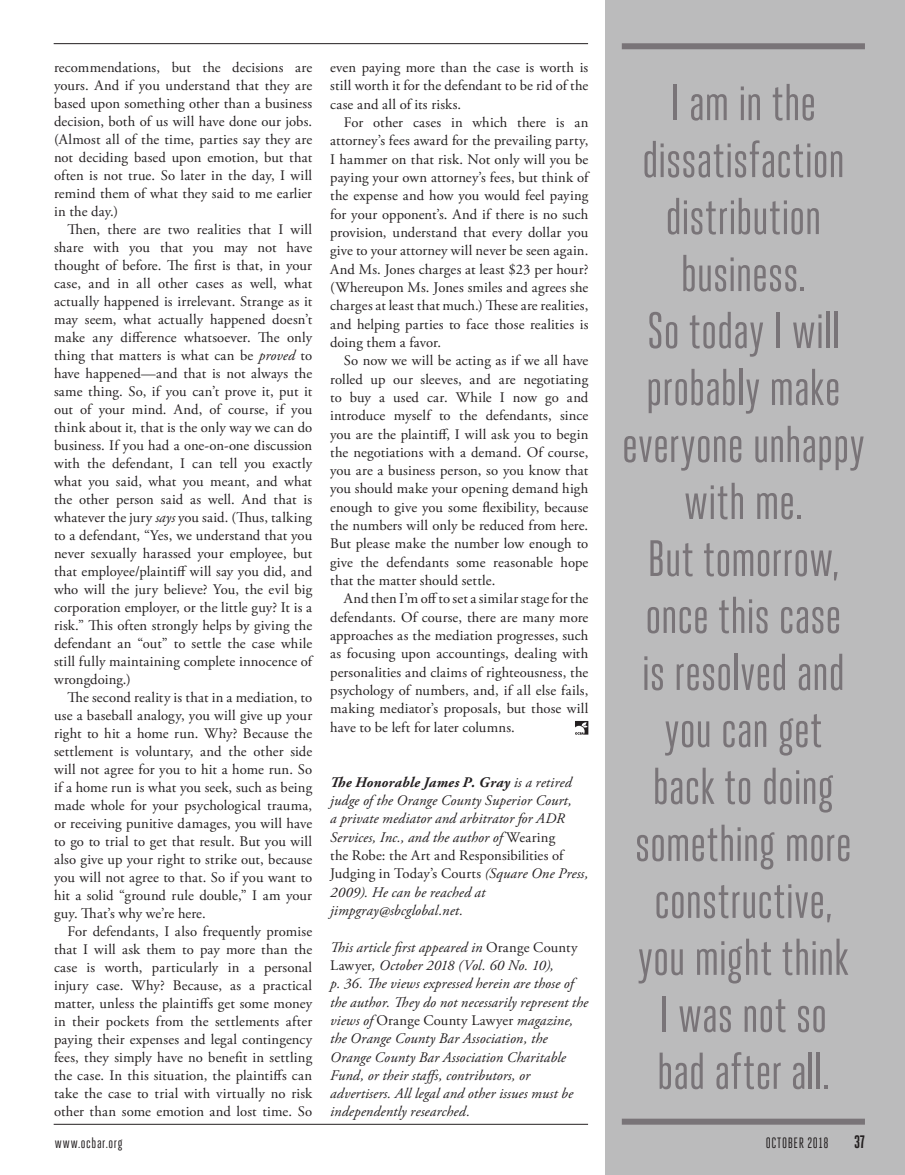
<style>
.page{position:relative;width:905px;height:1175px;background:#fff}
.page>*{position:absolute;margin:0;border:0;box-sizing:border-box;transform-origin:0 0}
.Pull_Quote{font:51px/57px "Heroic Condensed";letter-spacing:-.005em;color:#797478;text-align:center}
.t1{font:700 18px "Heroic Condensed";color:#231f20}
.t2{font:15px "Heroic Condensed";letter-spacing:.04em;color:#231f20}
.t3{font:14.7px/18px "Adobe Garamond Pro";letter-spacing:.01em;color:#231f20;text-align:justify}
.t4{font:italic 14.7px/18.3px "Adobe Garamond Pro";letter-spacing:.01em;color:#231f20}
.s1{font-style:italic}
.s2{font-weight:700}
.s3{font-style:normal}
</style>
<div class="page">
<div style="left:605px;top:0;width:299px;height:1174px;background:#bbbbbc"></div>
<hr style="left:54px;top:1123px;width:534px;height:1px;background:#231f20">
<hr style="left:54px;top:43px;width:534px;height:1px;background:#231f20">
<svg style="left:575px;top:721px;width:13px;height:13px"></svg>
<div style="left:621px;top:43px;width:243px;height:6px;background:#797478"></div>
<div style="left:621px;top:1118px;width:243px;height:6px;background:#797478"></div>
<p class="t3" style="left:54px;top:59px;width:260px">recommendations, but the decisions are yours. And if you understand that they are based upon something other than a business decision, both of us will have done our jobs. (Almost all of the time, parties say they are not deciding based upon emotion, but that often is not true. So later in the day, I will remind them of what they said to me earlier in the day.)</p>
<p class="t3" style="left:54px;top:221px;width:260px;text-indent:14px">Then, there are two realities that I will share with you that you may not have thought of before. The first is that, in your case, and in all other cases as well, what actually happened is irrelevant. Strange as it may seem, what actually happened doesn’t make any difference whatsoever. The only thing that matters is what can be <span class="s1">proved</span> to have happened—and that is not always the same thing. So, if you can’t prove it, put it out of your mind. And, of course, if you think about it, that is the only way we can do business. If you had a one-on-one discussion with the defendant, I can tell you exactly what you said, what you meant, and what the other person said as well. And that is whatever the jury <span class="s1">says</span> you said. (Thus, talking to a defendant, “Yes, we understand that you never sexually harassed your employee, but that employee/plaintiff will say you did, and who will the jury believe? You, the evil big corporation employer, or the little guy? It is a risk.” This often strongly helps by giving the defendant an “out” to settle the case while still fully maintaining complete innocence of wrongdoing.)</p>
<p class="t3" style="left:54px;top:689px;width:260px;text-indent:14px">The second reality is that in a mediation, to use a baseball analogy, you will give up your right to hit a home run. Why? Because the settlement is voluntary, and the other side will not agree for you to hit a home run. So if a home run is what you seek, such as being made whole for your psychological trauma, or receiving punitive damages, you will have to go to trial to get that result. But you will also give up your right to strike out, because you will not agree to that. So if you want to hit a solid “ground rule double,” I am your guy. That’s why we’re here.</p>
<p class="t3" style="left:54px;top:923px;width:260px;text-indent:14px">For defendants, I also frequently promise that I will ask them to pay more than the case is worth, particularly in a personal injury case. Why? Because, as a practical matter, unless the plaintiffs get some money in their pockets from the settlements after paying their expenses and legal contingency fees, they simply have no benefit in settling the case. In this situation, the plaintiffs can take the case to trial with virtually no risk other than some emotion and lost time. So</p>
<p class="t3" style="left:330px;top:59px;width:260px">even paying more than the case is worth is still worth it for the defendant to be rid of the case and all of its risks.</p>
<p class="t3" style="left:330px;top:114px;width:260px;text-indent:14px">For other cases in which there is an attorney’s fees award for the prevailing party, I hammer on that risk. Not only will you be paying your own attorney’s fees, but think of the expense and how you would feel paying for your opponent’s. And if there is no such provision, understand that every dollar you give to your attorney will never be seen again.<br>And Ms. Jones charges at least $23 per hour? (Whereupon Ms. Jones smiles and agrees she charges at least that much.) These are realities, and helping parties to face those realities is doing them a favor.</p>
<p class="t3" style="left:330px;top:352px;width:260px;text-indent:14px">So now we will be acting as if we all have rolled up our sleeves, and are negotiating to buy a used car. While I now go and introduce myself to the defendants, since you are the plaintiff, I will ask you to begin the negotiations with a demand. Of course, you are a business person, so you know that you should make your opening demand high enough to give you some flexibility, because the numbers will only be reduced from here.<br>But please make the number low enough to give the defendants some reasonable hope that the matter should settle.</p>
<p class="t3" style="left:330px;top:590px;width:260px;text-indent:14px">And then I’m off to set a similar stage for the defendants. Of course, there are many more approaches as the mediation progresses, such as focusing upon accountings, dealing with personalities and claims of righteousness, the psychology of numbers, and, if all else fails, making mediator’s proposals, but those will have to be left for later columns.</p>
<p class="t4" style="left:330px;top:773px;width:260px"><span class="s2">The Honorable James P. Gray</span> is a retired judge of the Orange County Superior Court,<br>a private mediator and arbitrator for ADR Services, Inc., and the author of <span class="s3">Wearing<br>the Robe: the Art and Responsibilities of Judging in Today’s Courts</span> (Square One Press, 2009). He can be reached at jimpgray@sbcglobal.net.</p>
<p class="t4" style="left:330px;top:938px;width:260px">This article first appeared in <span class="s3">Orange County Lawyer</span>, October 2018 (Vol. 60 No. 10),<br>p. 36. The views expressed herein are those of the author. They do not necessarily represent the views of <span class="s3">Orange County Lawyer</span> magazine, the Orange County Bar Association, the Orange County Bar Association Charitable Fund, or their staffs, contributors, or advertisers. All legal and other issues must be independently researched.</p>
<p class="Pull_Quote" style="left:622px;top:74px;width:244px">I am in the dissatisfaction distribution business.<br>So today I will probably make everyone unhappy with me.<br>But tomorrow, once this case<br>is resolved and you can get<br>back to doing something more constructive,<br>you might think<br>I was not so<br>bad after all.</p>
<p class="t2" style="left:55px;top:1134px;width:69px">www.ocbar.org</p>
<p class="t2" style="left:765px;top:1134px;width:64px">OCTOBER 2018</p>
<p class="t1" style="left:854px;top:1131px;width:12px">37</p>
</div>
